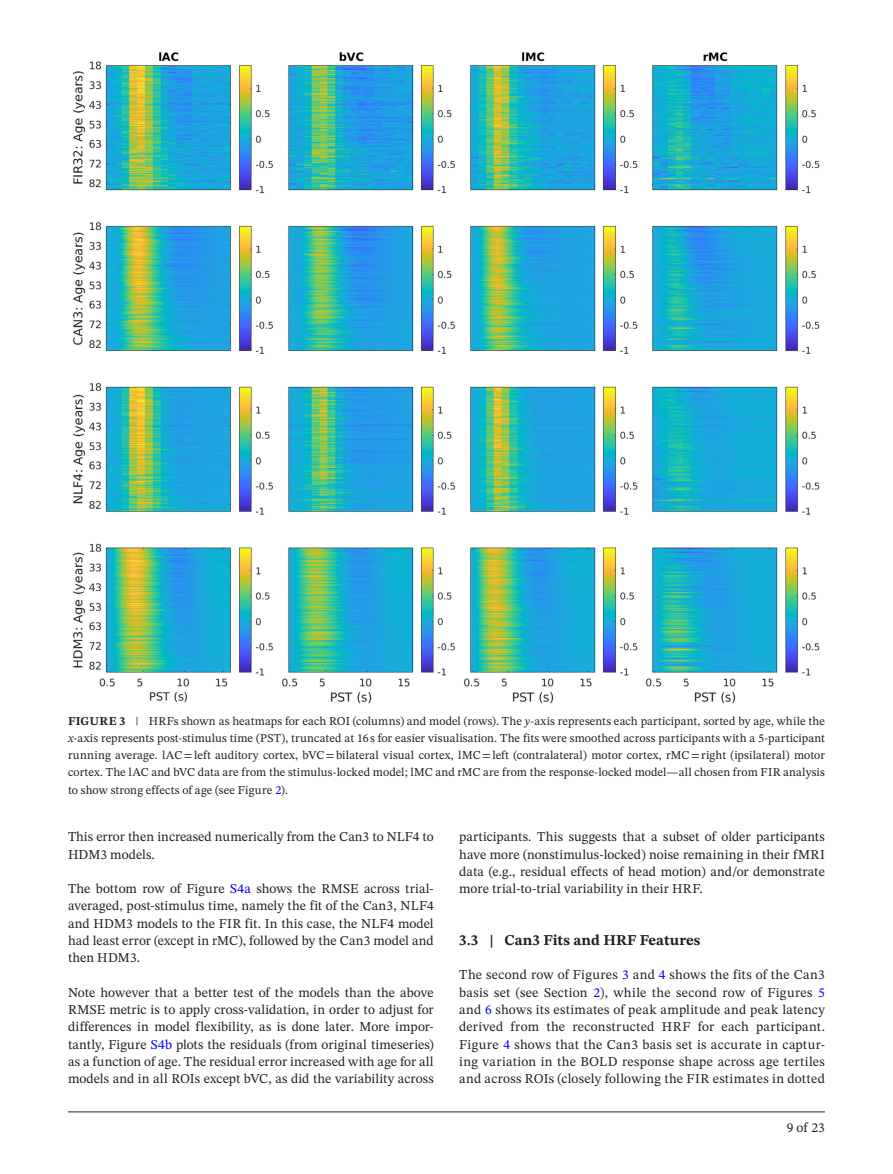
<style>
.page{position:relative;width:893px;height:1174px;background:#fff}
.page>*{position:absolute;margin:0;border:0;box-sizing:border-box;transform-origin:0 0}
.t1{font:700 15px "STIX Two Text";color:#231f20}
.t2{font:13.5px/17.2px "STIX Two Text";letter-spacing:.005em;color:#231f20;text-align:justify}
.t3{font:12px/17.2px "STIX Two Text";letter-spacing:.01em;color:#231f20;text-align:justify}
.s1{font-weight:700}
.s2{font-style:italic}
.s3{color:#00f}
</style>
<div class="page">
<hr style="left:68px;top:1111px;width:757px;height:1px;background:#231f20">
<img style="left:72px;top:52px;width:748px;height:652px">
<p class="t3" style="left:68px;top:712px;width:758px"><span class="s1">FIGURE 3</span> | HRFs shown as heatmaps for each ROI (columns) and model (rows). The <span class="s2">y</span>-axis represents each participant, sorted by age, while the <span class="s2">x</span>-axis represents post-stimulus time (PST), truncated at 16 s for easier visualisation. The fits were smoothed across participants with a 5-participant running average. lAC=left auditory cortex, bVC=bilateral visual cortex, lMC=left (contralateral) motor cortex, rMC=right (ipsilateral) motor cortex. The lAC and bVC data are from the stimulus-locked model; lMC and rMC are from the response-locked model—all chosen from FIR analysis to show strong effects of age (see Figure <span class="s3">2</span>).</p>
<p class="t2" style="left:68px;top:828px;width:367px">This error then increased numerically from the Can3 to NLF4 to<br>HDM3 models.</p>
<p class="t2" style="left:68px;top:880px;width:367px">The bottom row of Figure <span class="s3">S4a</span> shows the RMSE across trial&shy;averaged, post-stimulus time, namely the fit of the Can3, NLF4 and HDM3 models to the FIR fit. In this case, the NLF4 model had least error (except in rMC), followed by the Can3 model and then HDM3.</p>
<p class="t2" style="left:68px;top:983px;width:367px">Note however that a better test of the models than the above RMSE metric is to apply cross-validation, in order to adjust for differences in model flexibility, as is done later. More impor&shy;tantly, Figure <span class="s3">S4b</span> plots the residuals (from original timeseries) as a function of age. The residual error increased with age for all models and in all ROIs except bVC, as did the variability across</p>
<p class="t2" style="left:459px;top:828px;width:367px">participants. This suggests that a subset of older participants have more (nonstimulus-locked) noise remaining in their fMRI data (e.g., residual effects of head motion) and/or demonstrate more trial-to-trial variability in their HRF.</p>
<p class="t1" style="left:459px;top:929px;width:243px">3.3 | Can3 Fits and HRF Features</p>
<p class="t2" style="left:459px;top:966px;width:367px">The second row of Figures <span class="s3">3</span> and <span class="s3">4</span> shows the fits of the Can3 basis set (see Section <span class="s3">2</span>), while the second row of Figures <span class="s3">5 </span>and <span class="s3">6</span> shows its estimates of peak amplitude and peak latency derived from the reconstructed HRF for each participant.<br>Figure <span class="s3">4</span> shows that the Can3 basis set is accurate in captur&shy;ing variation in the BOLD response shape across age tertiles and across ROIs (closely following the FIR estimates in dotted</p>
<p class="t2" style="left:787px;top:1119px;width:40px">9 of 23</p>
</div>
